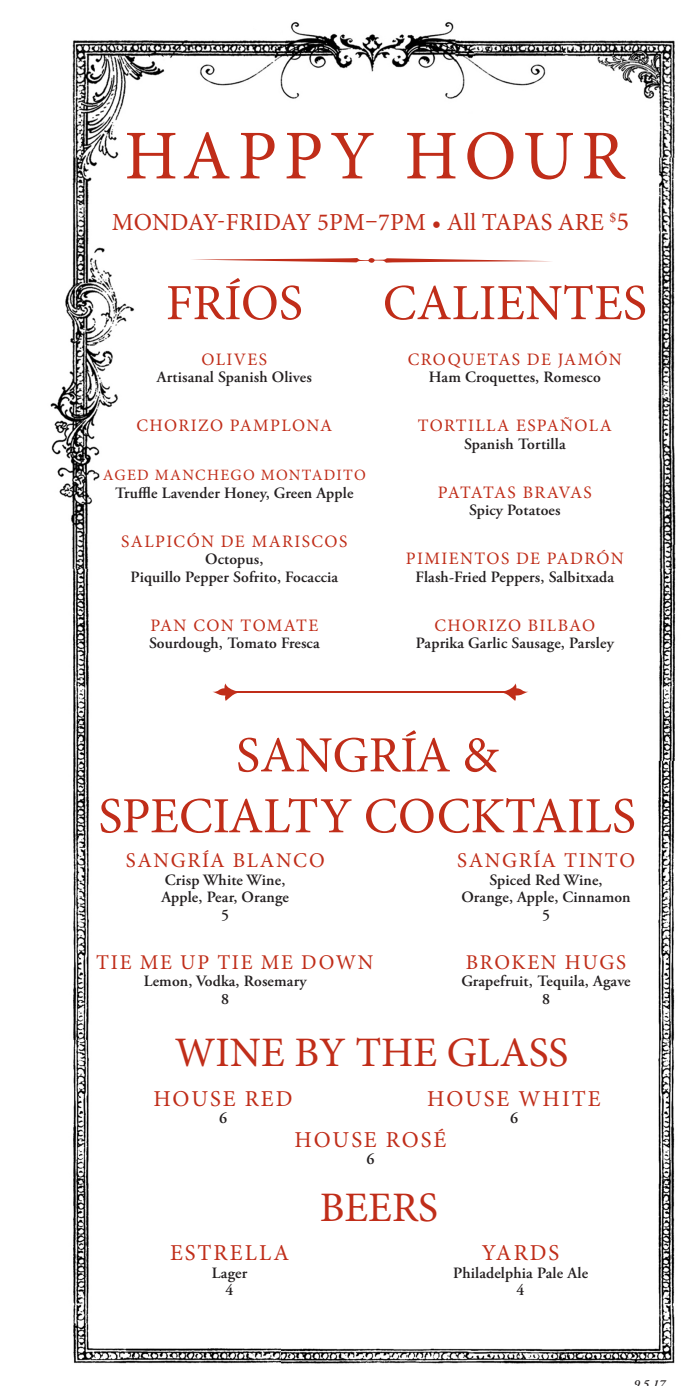
<style>
.page{position:relative;width:693px;height:1386px;background:#fff}
.page>*{position:absolute;margin:0;border:0;box-sizing:border-box;transform-origin:0 0}
.t1{font:70px "Minion Pro";letter-spacing:.095em;color:#c02d19}
.t2{font:50.75px "Minion Pro";color:#c02d19}
.t3{font:42px "Minion Pro";color:#c02d19}
.t4{font:24.5px "Minion Pro";color:#c02d19}
.t5{font:22.75px "Minion Pro";letter-spacing:.09em;color:#c02d19}
.t6{font:21px "Minion Pro";letter-spacing:.08em;color:#c02d19}
.t7{font:17.5px "Minion Pro";letter-spacing:.075em;color:#c02d19}
.t8{font:17.5px "Minion Pro";letter-spacing:.015em;color:#c02d19}
.t9{font:600 15.75px "Adobe Garamond Pro";letter-spacing:.01em;color:#231f20}
.t10{font:15.75px "Minion Pro";letter-spacing:.08em;color:#c02d19}
.t11{font:italic 600 12.25px "Adobe Garamond Pro";color:#231f20}
.s1{font-size:26.25px}
</style>
<div class="page">
<img style="left:50px;top:22px;width:626px;height:1342px">
<svg style="left:212px;top:683px;width:28px;height:18px"></svg>
<svg style="left:501px;top:683px;width:28px;height:18px"></svg>
<hr style="left:230px;top:692px;width:283px;height:1px;background:#c02d19">
<svg style="left:190px;top:258px;width:363px;height:5px"></svg>
<p class="t1" style="left:124px;top:109px;width:502px">HAPPY HOUR</p>
<p class="t4" style="left:112px;top:206px;width:519px">MONDAY-FRIDAY 5PM–7PM • All TAPAS ARE <sup>$</sup><span class="s1">5</span></p>
<p class="t2" style="left:166px;top:269px;width:139px">FRÍOS</p>
<p class="t7" style="left:201px;top:347px;width:67px">OLIVES</p>
<p class="t9" style="left:157px;top:368px;width:157px">Artisanal Spanish Olives</p>
<p class="t7" style="left:137px;top:414px;width:197px">CHORIZO PAMPLONA</p>
<p class="t10" style="left:103px;top:465px;width:264px">AGED MANCHEGO MONTADITO</p>
<p class="t9" style="left:115px;top:484px;width:240px">Truffle Lavender Honey, Green Apple</p>
<p class="t7" style="left:121px;top:529px;width:228px">SALPICÓN DE MARISCOS</p>
<p class="t9" style="left:205px;top:550px;width:60px">Octopus,</p>
<p class="t9" style="left:130px;top:568px;width:209px">Piquillo Pepper Sofrito, Focaccia</p>
<p class="t7" style="left:150px;top:613px;width:170px">PAN CON TOMATE</p>
<p class="t9" style="left:149px;top:634px;width:172px">Sourdough, Tomato Fresca</p>
<p class="t2" style="left:383px;top:269px;width:266px">CALIENTES</p>
<p class="t7" style="left:408px;top:347px;width:216px">CROQUETAS DE JAMÓN</p>
<p class="t9" style="left:429px;top:368px;width:173px">Ham Croquettes, Romesco</p>
<p class="t7" style="left:418px;top:414px;width:196px">TORTILLA ESPAÑOLA</p>
<p class="t9" style="left:464px;top:435px;width:103px">Spanish Tortilla</p>
<p class="t8" style="left:438px;top:480px;width:155px">PATATAS BRAVAS</p>
<p class="t9" style="left:469px;top:501px;width:93px">Spicy Potatoes</p>
<p class="t7" style="left:406px;top:547px;width:219px">PIMIENTOS DE PADRÓN</p>
<p class="t9" style="left:416px;top:568px;width:200px">Flash-Fried Peppers, Salbitxada</p>
<p class="t7" style="left:435px;top:613px;width:162px">CHORIZO BILBAO</p>
<p class="t9" style="left:416px;top:634px;width:199px">Paprika Garlic Sausage, Parsley</p>
<p class="t2" style="left:236px;top:721px;width:264px">SANGRÍA &amp;</p>
<p class="t2" style="left:98px;top:782px;width:539px">SPECIALTY COCKTAILS</p>
<p class="t6" style="left:126px;top:846px;width:200px">SANGRÍA BLANCO</p>
<p class="t9" style="left:165px;top:870px;width:122px">Crisp White Wine,</p>
<p class="t9" style="left:161px;top:888px;width:129px">Apple, Pear, Orange</p>
<p class="t9" style="left:221px;top:905px;width:10px">5</p>
<p class="t6" style="left:96px;top:948px;width:279px">TIE ME UP TIE ME DOWN</p>
<p class="t9" style="left:144px;top:972px;width:164px">Lemon, Vodka, Rosemary</p>
<p class="t9" style="left:221px;top:989px;width:10px">8</p>
<p class="t6" style="left:457px;top:846px;width:179px">SANGRÍA TINTO</p>
<p class="t9" style="left:490px;top:870px;width:115px">Spiced Red Wine,</p>
<p class="t9" style="left:461px;top:888px;width:171px">Orange, Apple, Cinnamon</p>
<p class="t9" style="left:542px;top:905px;width:10px">5</p>
<p class="t6" style="left:466px;top:948px;width:162px">BROKEN HUGS</p>
<p class="t9" style="left:461px;top:972px;width:171px">Grapefruit, Tequila, Agave</p>
<p class="t9" style="left:542px;top:989px;width:10px">8</p>
<p class="t3" style="left:175px;top:1025px;width:395px">WINE BY THE GLASS</p>
<p class="t5" style="left:153px;top:1083px;width:141px">HOUSE RED</p>
<p class="t9" style="left:219px;top:1109px;width:10px">6</p>
<p class="t5" style="left:427px;top:1083px;width:175px">HOUSE WHITE</p>
<p class="t9" style="left:510px;top:1109px;width:10px">6</p>
<p class="t5" style="left:295px;top:1124px;width:153px">HOUSE ROSÉ</p>
<p class="t9" style="left:367px;top:1150px;width:10px">6</p>
<p class="t5" style="left:170px;top:1238px;width:121px">ESTRELLA</p>
<p class="t9" style="left:212px;top:1264px;width:37px">Lager</p>
<p class="t9" style="left:226px;top:1281px;width:10px">4</p>
<p class="t3" style="left:320px;top:1180px;width:120px">BEERS</p>
<p class="t5" style="left:482px;top:1238px;width:79px">YARDS</p>
<p class="t9" style="left:453px;top:1264px;width:136px">Philadelphia Pale Ale</p>
<p class="t9" style="left:517px;top:1281px;width:10px">4</p>
<p class="t11" style="left:633px;top:1377px;width:33px">9517</p>
</div>
